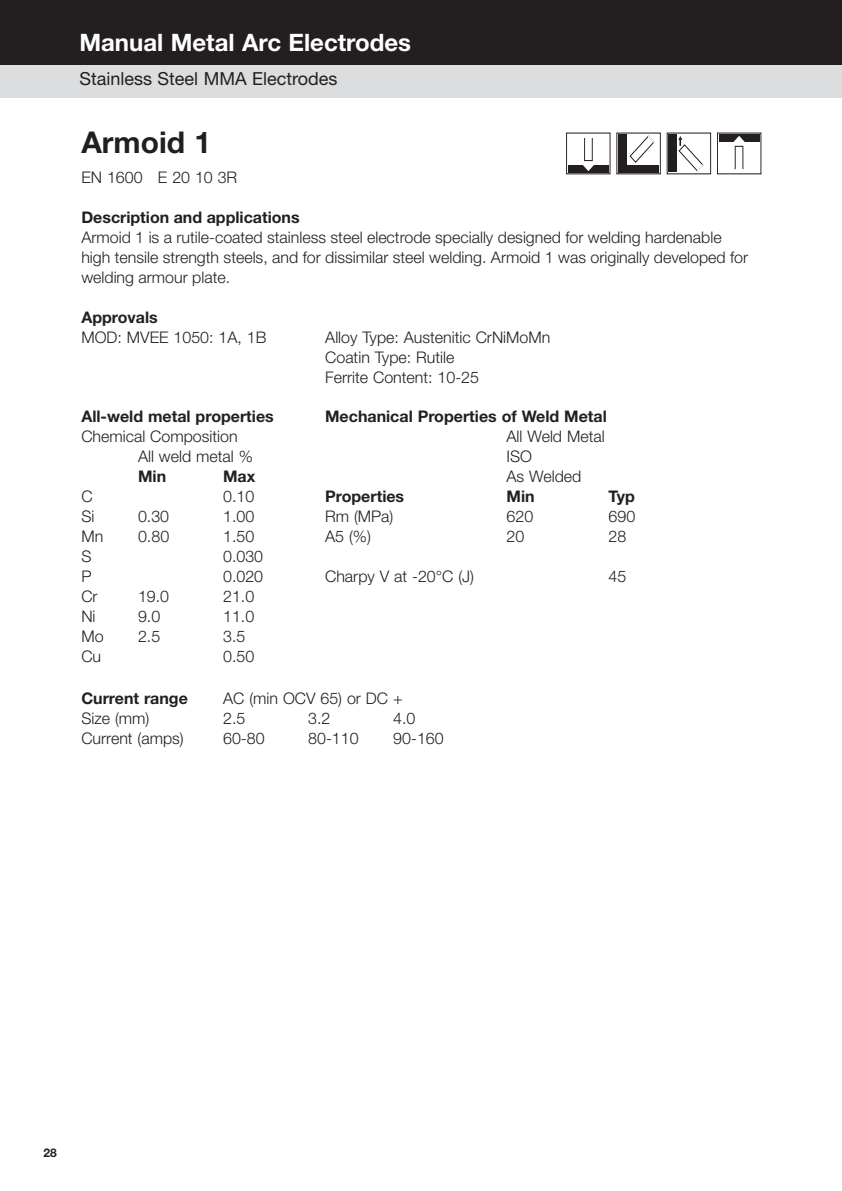
<style>
.page{position:relative;width:842px;height:1191px;background:#fff}
.page>*{position:absolute;margin:0;border:0;box-sizing:border-box;transform-origin:0 0}
.t1{font:700 30px "Helvetica Neue";color:#231f20}
.t2{font:700 24px "Helvetica Neue";color:#fff}
.t3{font:18px "Helvetica Neue";color:#231f20}
.t4{font:300 16px/20px "Helvetica Neue";color:#231f20}
.t5{font:700 16px "Helvetica Neue";color:#231f20}
.t6{font:700 12px "Helvetica Neue";color:#231f20}
</style>
<div class="page">
<div style="left:0;top:0;width:842px;height:65px;background:#231f20"></div>
<div style="left:0;top:65px;width:842px;height:32px;background:#dcdddf"></div>
<div style="left:566px;top:133px;width:44px;height:41px;border:1px solid #231f20"></div>
<div style="left:568px;top:165px;width:40px;height:7px;background:#231f20"></div>
<svg style="left:583px;top:159px;width:11px;height:12px"></svg>
<div style="left:584px;top:137px;width:8px;height:24px;border:1px solid #231f20"></div>
<svg style="left:616px;top:132px;width:45px;height:43px"></svg>
<div style="left:616px;top:133px;width:45px;height:41px;border:1px solid #231f20"></div>
<div style="left:618px;top:165px;width:41px;height:7px;background:#231f20"></div>
<div style="left:618px;top:135px;width:9px;height:32px;background:#231f20"></div>
<svg style="left:630px;top:135px;width:25px;height:28px"></svg>
<svg style="left:666px;top:132px;width:46px;height:43px"></svg>
<div style="left:667px;top:133px;width:44px;height:41px;border:1px solid #231f20"></div>
<div style="left:669px;top:135px;width:8px;height:37px;background:#231f20"></div>
<svg style="left:678px;top:136px;width:26px;height:36px"></svg>
<div style="left:717px;top:133px;width:44px;height:41px;border:1px solid #231f20"></div>
<div style="left:719px;top:134px;width:40px;height:8px;background:#231f20"></div>
<svg style="left:733px;top:136px;width:12px;height:12px"></svg>
<h2 class="t2" style="left:79px;top:34px;width:333px">Manual Metal Arc Electrodes</h2>
<p class="t3" style="left:79px;top:72px;width:260px">Stainless Steel MMA Electrodes</p>
<h1 class="t1" style="left:81px;top:131px;width:131px">Armoid 1</h1>
<p class="t4" style="left:81px;top:168px;width:157px">EN 1600 E 20 10 3R</p>
<p class="t5" style="left:81px;top:211px;width:220px">Description and applications</p>
<p class="t4" style="left:81px;top:228px;width:668px">Armoid 1 is a rutile-coated stainless steel electrode specially designed for welding hardenable high tensile strength steels, and for dissimilar steel welding. Armoid 1 was originally developed for welding armour plate.</p>
<p class="t5" style="left:81px;top:311px;width:78px">Approvals</p>
<p class="t4" style="left:81px;top:328px;width:186px">MOD: MVEE 1050: 1A, 1B</p>
<p class="t4" style="left:325px;top:328px;width:227px">Alloy Type: Austenitic CrNiMoMn<br>Coatin Type: Rutile<br>Ferrite Content: 10-25</p>
<p class="t5" style="left:81px;top:411px;width:194px">All-weld metal properties</p>
<p class="t4" style="left:138px;top:428px;width:116px;text-indent:-57px">Chemical Composition<br>All weld metal %</p>
<p class="t5" style="left:138px;top:471px;width:30px">Min</p>
<p class="t5" style="left:223px;top:471px;width:34px">Max</p>
<p class="t4" style="left:81px;top:488px;width:13px">C</p>
<p class="t4" style="left:223px;top:488px;width:33px">0.10</p>
<p class="t4" style="left:81px;top:508px;width:15px">Si</p>
<p class="t4" style="left:138px;top:508px;width:33px">0.30</p>
<p class="t4" style="left:223px;top:508px;width:33px">1.00</p>
<p class="t4" style="left:81px;top:528px;width:23px">Mn</p>
<p class="t4" style="left:138px;top:528px;width:33px">0.80</p>
<p class="t4" style="left:223px;top:528px;width:33px">1.50</p>
<p class="t4" style="left:81px;top:548px;width:12px">S</p>
<p class="t4" style="left:223px;top:548px;width:42px">0.030</p>
<p class="t4" style="left:81px;top:568px;width:12px">P</p>
<p class="t4" style="left:223px;top:568px;width:42px">0.020</p>
<p class="t4" style="left:81px;top:588px;width:18px">Cr</p>
<p class="t4" style="left:138px;top:588px;width:33px">19.0</p>
<p class="t4" style="left:223px;top:588px;width:33px">21.0</p>
<p class="t4" style="left:81px;top:608px;width:16px">Ni</p>
<p class="t4" style="left:138px;top:608px;width:24px">9.0</p>
<p class="t4" style="left:223px;top:608px;width:33px">11.0</p>
<p class="t4" style="left:81px;top:628px;width:24px">Mo</p>
<p class="t4" style="left:138px;top:628px;width:24px">2.5</p>
<p class="t4" style="left:223px;top:628px;width:24px">3.5</p>
<p class="t4" style="left:81px;top:648px;width:21px">Cu</p>
<p class="t4" style="left:223px;top:648px;width:33px">0.50</p>
<p class="t5" style="left:325px;top:411px;width:283px">Mechanical Properties of Weld Metal</p>
<p class="t4" style="left:507px;top:428px;width:100px">All Weld Metal<br>ISO<br>As Welded</p>
<p class="t5" style="left:325px;top:491px;width:81px">Properties</p>
<p class="t5" style="left:507px;top:491px;width:30px">Min</p>
<p class="t5" style="left:609px;top:491px;width:28px">Typ</p>
<p class="t4" style="left:325px;top:508px;width:70px">Rm (MPa)</p>
<p class="t4" style="left:507px;top:508px;width:28px">620</p>
<p class="t4" style="left:609px;top:508px;width:28px">690</p>
<p class="t4" style="left:325px;top:528px;width:47px">A5 (%)</p>
<p class="t4" style="left:507px;top:528px;width:19px">20</p>
<p class="t4" style="left:609px;top:528px;width:19px">28</p>
<p class="t4" style="left:325px;top:568px;width:150px">Charpy V at -20°C (J)</p>
<p class="t4" style="left:609px;top:568px;width:19px">45</p>
<p class="t5" style="left:81px;top:692px;width:108px">Current range</p>
<p class="t4" style="left:223px;top:689px;width:181px">AC (min OCV 65) or DC +</p>
<p class="t4" style="left:81px;top:709px;width:70px">Size (mm)</p>
<p class="t4" style="left:223px;top:709px;width:24px">2.5</p>
<p class="t4" style="left:308px;top:709px;width:24px">3.2</p>
<p class="t4" style="left:393px;top:709px;width:24px">4.0</p>
<p class="t4" style="left:81px;top:729px;width:104px">Current (amps)</p>
<p class="t4" style="left:223px;top:729px;width:43px">60-80</p>
<p class="t4" style="left:308px;top:729px;width:52px">80-110</p>
<p class="t4" style="left:393px;top:729px;width:52px">90-160</p>
<p class="t6" style="left:43px;top:1148px;width:15px">28</p>
</div>
